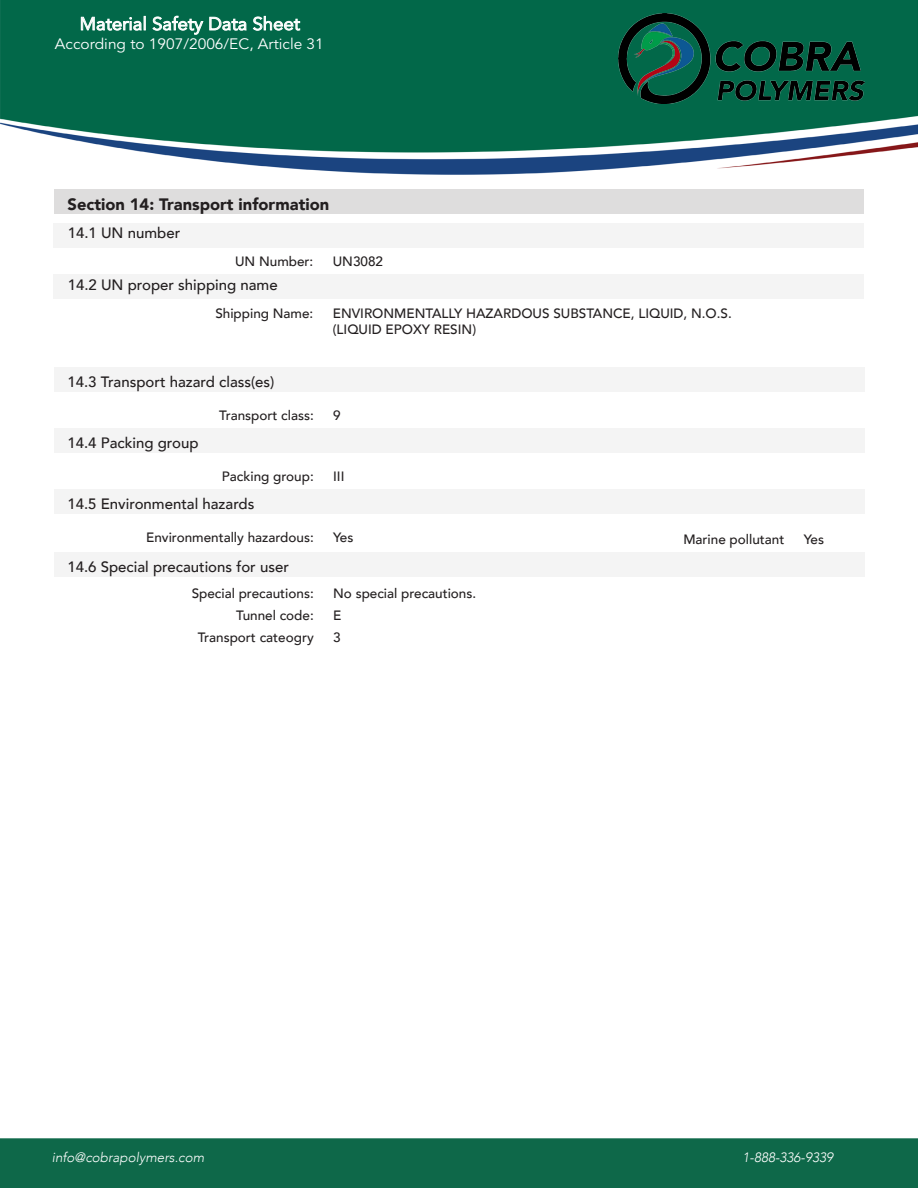
<style>
.page{position:relative;width:918px;height:1188px;background:#fff}
.page>*{position:absolute;margin:0;border:0;box-sizing:border-box;transform-origin:0 0}
.t1{font:18px "Avenir LT Std";color:#fff}
.t2{font:900 16.5px "Avenir";color:#231f20}
.t3{font:500 15px "Avenir";color:#231f20}
.t4{font:15px "Avenir LT Std";color:#fff}
.t5{font:500 13.5px "Avenir";color:#231f20}
.t6{font:italic 300 13.5px "Avenir";color:#fff}
.t7{font:12.15px "Avenir LT Std";color:#000}
</style>
<div class="page">
<div style="left:0;top:1138px;width:918px;height:50px;background:#0e6849;border:2px solid #0e6849"></div>
<img style="left:0;top:0;width:918px;height:175px">
<img style="left:618px;top:14px;width:247px;height:89px">
<div style="left:54px;top:367px;width:811px;height:25px;background:#f4f4f4"></div>
<div style="left:54px;top:428px;width:811px;height:24px;background:#f4f4f4"></div>
<div style="left:54px;top:490px;width:811px;height:24px;background:#f4f4f4"></div>
<div style="left:54px;top:552px;width:811px;height:25px;background:#f4f4f4"></div>
<div style="left:54px;top:190px;width:810px;height:24px;background:#dedddd"></div>
<div style="left:53px;top:223px;width:811px;height:25px;background:#f4f4f4"></div>
<div style="left:53px;top:275px;width:811px;height:24px;background:#f4f4f4"></div>
<p class="t1" style="left:80px;top:13px;width:222px">Material Safety Data Sheet</p>
<p class="t4" style="left:55px;top:36px;width:270px">According to 1907/2006/EC, Article 31</p>
<p class="t2" style="left:68px;top:190px;width:263px">Section 14: Transport information</p>
<p class="t3" style="left:68px;top:220px;width:114px">14.1 UN number</p>
<p class="t3" style="left:68px;top:272px;width:212px">14.2 UN proper shipping name</p>
<p class="t5" style="left:235px;top:250px;width:80px">UN Number:</p>
<p class="t5" style="left:333px;top:250px;width:52px">UN3082</p>
<p class="t7" style="left:101px;top:273px;width:83px">Product name:</p>
<p class="t5" style="left:215px;top:301px;width:100px">Shipping Name:</p>
<p class="t3" style="left:67px;top:369px;width:209px">14.3 Transport hazard class(es)</p>
<p class="t3" style="left:67px;top:429px;width:133px">14.4 Packing group</p>
<p class="t5" style="left:219px;top:404px;width:96px">Transport class:</p>
<p class="t5" style="left:222px;top:465px;width:93px">Packing group:</p>
<p class="t3" style="left:67px;top:491px;width:189px">14.5 Environmental hazards</p>
<p class="t5" style="left:333px;top:301px;width:401px">ENVIRONMENTALLY HAZARDOUS SUBSTANCE, LIQUID, N.O.S.</p>
<p class="t5" style="left:333px;top:317px;width:145px">(LIQUID EPOXY RESIN)</p>
<p class="t5" style="left:333px;top:404px;width:9px">9</p>
<p class="t5" style="left:333px;top:465px;width:13px">III</p>
<p class="t5" style="left:146px;top:526px;width:169px">Environmentally hazardous:</p>
<p class="t5" style="left:683px;top:528px;width:102px">Marine pollutant</p>
<p class="t5" style="left:333px;top:526px;width:22px">Yes</p>
<p class="t5" style="left:804px;top:528px;width:22px">Yes</p>
<p class="t3" style="left:67px;top:554px;width:223px">14.6 Special precautions for user</p>
<p class="t5" style="left:192px;top:581px;width:124px">Special precautions:</p>
<p class="t7" style="left:280px;top:603px;width:36px">34786</p>
<p class="t7" style="left:280px;top:631px;width:22px">Tel:</p>
<p class="t5" style="left:236px;top:603px;width:79px">Tunnel code:</p>
<p class="t5" style="left:198px;top:625px;width:118px">Transport cateogry</p>
<p class="t5" style="left:333px;top:581px;width:145px">No special precautions.</p>
<p class="t5" style="left:333px;top:603px;width:10px">E</p>
<p class="t5" style="left:333px;top:625px;width:9px">3</p>
<p class="t6" style="left:52px;top:1149px;width:154px">info@cobrapolymers.com</p>
<p class="t6" style="left:742px;top:1149px;width:92px">1-888-336-9339</p>
</div>
